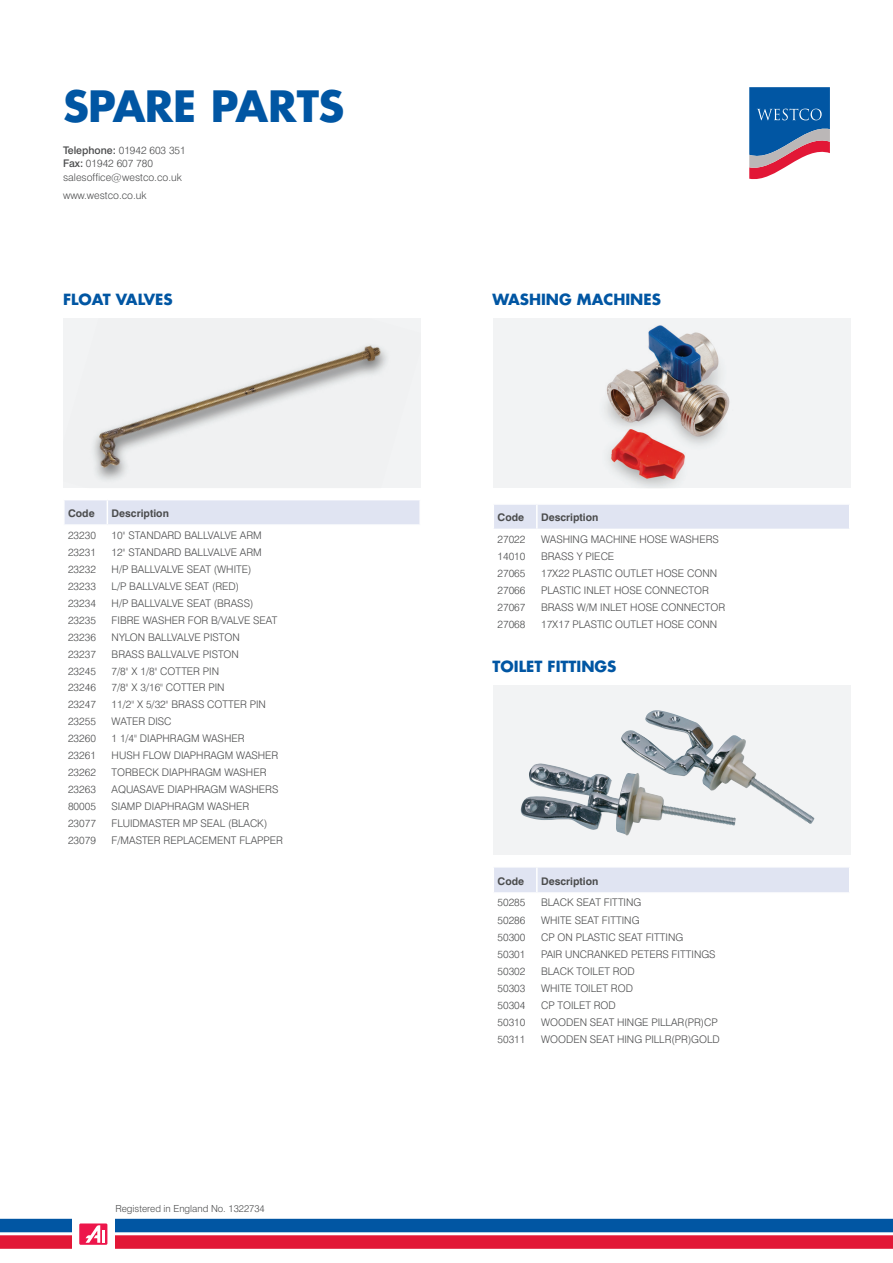
<style>
.page{position:relative;width:893px;height:1263px;background:#fff}
.page>*{position:absolute;margin:0;border:0;box-sizing:border-box;transform-origin:0 0}
.t1{font:700 42px "Futura Std";letter-spacing:-.02em;color:#0156a3}
.t2{font:700 15px "Futura Std";color:#0156a3}
.t3{font:300 10.5px/13.5px "Swiss 721 BT";color:#4b4c4d}
.t4{font:700 10.5px "Swiss 721 BT";color:#4b4c4d}
.t5{font:300 9.75px "Swiss 721 BT";color:#4b4c4d}
.s1{font-weight:500}
</style>
<div class="page">
<svg style="left:749px;top:87px;width:81px;height:92px"></svg>
<div style="left:64px;top:500px;width:355px;height:24px;background:#e0e4f2"></div>
<div style="left:494px;top:505px;width:355px;height:24px;background:#e0e4f2"></div>
<div style="left:494px;top:867px;width:355px;height:25px;background:#e0e4f2"></div>
<svg style="left:0;top:1218px;width:893px;height:31px;background:#895582"></svg>
<img style="left:63px;top:318px;width:358px;height:170px">
<div style="left:493px;top:318px;width:357px;height:170px;background:#f2f3f4"></div>
<img style="left:606px;top:325px;width:124px;height:163px">
<div style="left:493px;top:685px;width:357px;height:170px;background:#f2f3f4"></div>
<img style="left:621px;top:711px;width:193px;height:113px">
<h1 class="t1" style="left:63px;top:78px;width:283px">SPARE PARTS</h1>
<p class="t3" style="left:63px;top:143px;width:124px"><span class="s1">Telephone:</span> 01942 603 351<br><span class="s1">Fax:</span> 01942 607 780 salesoffice@westco.co.uk</p>
<p class="t3" style="left:63px;top:188px;width:85px">www.westco.co.uk</p>
<h2 class="t2" style="left:63px;top:289px;width:111px">FLOAT VALVES</h2>
<h2 class="t2" style="left:493px;top:289px;width:170px">WASHING MACHINES</h2>
<p class="t4" style="left:68px;top:506px;width:28px">Code</p>
<p class="t4" style="left:112px;top:506px;width:59px">Description</p>
<p class="t3" style="left:68px;top:528px;width:29px">23230</p>
<p class="t3" style="left:112px;top:528px;width:152px">10" STANDARD BALLVALVE ARM</p>
<p class="t3" style="left:68px;top:545px;width:29px">23231</p>
<p class="t3" style="left:112px;top:545px;width:152px">12" STANDARD BALLVALVE ARM</p>
<p class="t3" style="left:68px;top:562px;width:29px">23232</p>
<p class="t3" style="left:112px;top:562px;width:141px">H/P BALLVALVE SEAT (WHITE)</p>
<p class="t3" style="left:68px;top:579px;width:29px">23233</p>
<p class="t3" style="left:112px;top:579px;width:129px">L/P BALLVALVE SEAT (RED)</p>
<p class="t3" style="left:68px;top:596px;width:29px">23234</p>
<p class="t3" style="left:112px;top:596px;width:143px">H/P BALLVALVE SEAT (BRASS)</p>
<p class="t3" style="left:68px;top:613px;width:29px">23235</p>
<p class="t3" style="left:112px;top:613px;width:167px">FIBRE WASHER FOR B/VALVE SEAT</p>
<p class="t3" style="left:68px;top:630px;width:29px">23236</p>
<p class="t3" style="left:112px;top:630px;width:130px">NYLON BALLVALVE PISTON</p>
<p class="t3" style="left:68px;top:647px;width:29px">23237</p>
<p class="t3" style="left:112px;top:647px;width:129px">BRASS BALLVALVE PISTON</p>
<p class="t3" style="left:68px;top:664px;width:29px">23245</p>
<p class="t3" style="left:112px;top:664px;width:109px">7/8" X 1/8" COTTER PIN</p>
<p class="t3" style="left:68px;top:681px;width:29px">23246</p>
<p class="t3" style="left:112px;top:681px;width:115px">7/8" X 3/16" COTTER PIN</p>
<p class="t3" style="left:68px;top:698px;width:29px">23247</p>
<p class="t3" style="left:112px;top:698px;width:156px">11/2" X 5/32" BRASS COTTER PIN</p>
<p class="t3" style="left:68px;top:715px;width:29px">23255</p>
<p class="t3" style="left:112px;top:715px;width:61px">WATER DISC</p>
<p class="t3" style="left:68px;top:732px;width:29px">23260</p>
<p class="t3" style="left:112px;top:732px;width:134px">1 1/4" DIAPHRAGM WASHER</p>
<p class="t3" style="left:68px;top:749px;width:29px">23261</p>
<p class="t3" style="left:112px;top:749px;width:168px">HUSH FLOW DIAPHRAGM WASHER</p>
<p class="t3" style="left:68px;top:766px;width:29px">23262</p>
<p class="t3" style="left:112px;top:766px;width:156px">TORBECK DIAPHRAGM WASHER</p>
<p class="t3" style="left:68px;top:782px;width:29px">23263</p>
<p class="t3" style="left:112px;top:782px;width:168px">AQUASAVE DIAPHRAGM WASHERS</p>
<p class="t3" style="left:68px;top:799px;width:29px">80005</p>
<p class="t3" style="left:112px;top:799px;width:139px">SIAMP DIAPHRAGM WASHER</p>
<p class="t3" style="left:68px;top:816px;width:29px">23077</p>
<p class="t3" style="left:112px;top:816px;width:157px">FLUIDMASTER MP SEAL (BLACK)</p>
<p class="t3" style="left:68px;top:833px;width:29px">23079</p>
<p class="t3" style="left:112px;top:833px;width:173px">F/MASTER REPLACEMENT FLAPPER</p>
<p class="t5" style="left:115px;top:1202px;width:151px">Registered in England No. 1322734</p>
<p class="t4" style="left:498px;top:511px;width:28px">Code</p>
<p class="t4" style="left:541px;top:511px;width:59px">Description</p>
<p class="t3" style="left:498px;top:532px;width:29px">27022</p>
<p class="t3" style="left:541px;top:532px;width:179px">WASHING MACHINE HOSE WASHERS</p>
<p class="t3" style="left:498px;top:550px;width:29px">14010</p>
<p class="t3" style="left:541px;top:550px;width:75px">BRASS Y PIECE</p>
<p class="t3" style="left:498px;top:567px;width:29px">27065</p>
<p class="t3" style="left:541px;top:567px;width:178px">17X22 PLASTIC OUTLET HOSE CONN</p>
<p class="t3" style="left:498px;top:584px;width:29px">27066</p>
<p class="t3" style="left:541px;top:584px;width:169px">PLASTIC INLET HOSE CONNECTOR</p>
<p class="t3" style="left:498px;top:600px;width:29px">27067</p>
<p class="t3" style="left:541px;top:600px;width:186px">BRASS W/M INLET HOSE CONNECTOR</p>
<p class="t3" style="left:498px;top:617px;width:29px">27068</p>
<p class="t3" style="left:541px;top:617px;width:178px">17X17 PLASTIC OUTLET HOSE CONN</p>
<h2 class="t2" style="left:493px;top:656px;width:125px">TOILET FITTINGS</h2>
<p class="t4" style="left:498px;top:874px;width:28px">Code</p>
<p class="t4" style="left:541px;top:874px;width:59px">Description</p>
<p class="t3" style="left:498px;top:896px;width:29px">50285</p>
<p class="t3" style="left:541px;top:896px;width:102px">BLACK SEAT FITTING</p>
<p class="t3" style="left:498px;top:913px;width:29px">50286</p>
<p class="t3" style="left:541px;top:913px;width:100px">WHITE SEAT FITTING</p>
<p class="t3" style="left:498px;top:930px;width:29px">50300</p>
<p class="t3" style="left:541px;top:930px;width:144px">CP ON PLASTIC SEAT FITTING</p>
<p class="t3" style="left:498px;top:947px;width:29px">50301</p>
<p class="t3" style="left:541px;top:947px;width:176px">PAIR UNCRANKED PETERS FITTINGS</p>
<p class="t3" style="left:498px;top:964px;width:29px">50302</p>
<p class="t3" style="left:541px;top:964px;width:95px">BLACK TOILET ROD</p>
<p class="t3" style="left:498px;top:981px;width:29px">50303</p>
<p class="t3" style="left:541px;top:981px;width:93px">WHITE TOILET ROD</p>
<p class="t3" style="left:498px;top:998px;width:29px">50304</p>
<p class="t3" style="left:541px;top:998px;width:76px">CP TOILET ROD</p>
<p class="t3" style="left:498px;top:1015px;width:29px">50310</p>
<p class="t3" style="left:541px;top:1015px;width:178px">WOODEN SEAT HINGE PILLAR(PR)CP</p>
<p class="t3" style="left:498px;top:1032px;width:29px">50311</p>
<p class="t3" style="left:541px;top:1032px;width:180px">WOODEN SEAT HING PILLR(PR)GOLD</p>
</div>
